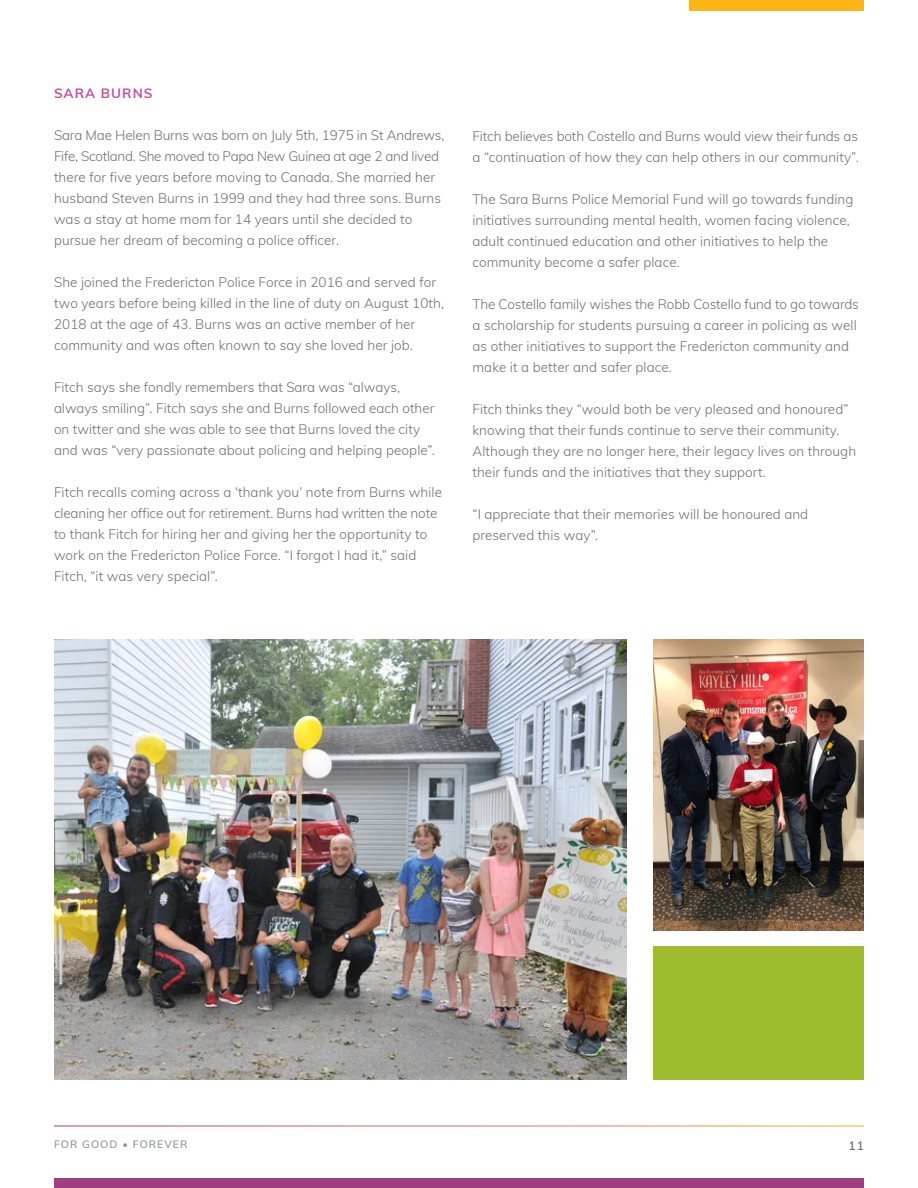
<style>
.page{position:relative;width:918px;height:1188px;background:#fff}
.page>*{position:absolute;margin:0;border:0;box-sizing:border-box;transform-origin:0 0}
.t1{font:300 13.5px/21px "Muli";letter-spacing:.005em;color:#6d6e71}
.t2{font:700 13.5px "Muli";letter-spacing:.075em;color:#c3529e}
.t3{font:600 12px "Muli";color:#6d6e71}
.t4{font:600 10.5px "Muli";letter-spacing:.1em;color:#939598}
</style>
<div class="page">
<div style="left:54px;top:1178px;width:810px;height:10px;background:#9f3e81"></div>
<img style="left:54px;top:639px;width:572px;height:441px">
<div style="left:690px;top:0;width:174px;height:10px;background:#fcb515"></div>
<img style="left:653px;top:639px;width:211px;height:292px">
<div style="left:653px;top:946px;width:211px;height:134px;background:#9fbc2e"></div>
<p class="t2" style="left:54px;top:83px;width:100px">SARA BURNS</p>
<p class="t1" style="left:54px;top:124px;width:392px">Sara Mae Helen Burns was born on July 5th, 1975 in St Andrews, Fife, Scotland. She moved to Papa New Guinea at age 2 and lived there for five years before moving to Canada. She married her husband Steven Burns in 1999 and they had three sons. Burns was a stay at home mom for 14 years until she decided to pursue her dream of becoming a police officer.</p>
<p class="t1" style="left:54px;top:271px;width:392px">She joined the Fredericton Police Force in 2016 and served for two years before being killed in the line of duty on August 10th, 2018 at the age of 43. Burns was an active member of her community and was often known to say she loved her job.</p>
<p class="t1" style="left:54px;top:376px;width:382px">Fitch says she fondly remembers that Sara was “always, always smiling”. Fitch says she and Burns followed each other on twitter and she was able to see that Burns loved the city and was “very passionate about policing and helping people”.</p>
<p class="t1" style="left:54px;top:481px;width:390px">Fitch recalls coming across a ‘thank you’ note from Burns while cleaning her office out for retirement. Burns had written the note to thank Fitch for hiring her and giving her the opportunity to work on the Fredericton Police Force. “I forgot I had it,” said Fitch, “it was very special”.</p>
<p class="t1" style="left:472px;top:125px;width:388px">Fitch believes both Costello and Burns would view their funds as a “continuation of how they can help others in our community”.</p>
<p class="t1" style="left:472px;top:188px;width:382px">The Sara Burns Police Memorial Fund will go towards funding initiatives surrounding mental health, women facing violence, adult continued education and other initiatives to help the community become a safer place.</p>
<p class="t1" style="left:472px;top:293px;width:388px">The Costello family wishes the Robb Costello fund to go towards a scholarship for students pursuing a career in policing as well as other initiatives to support the Fredericton community and make it a better and safer place.</p>
<p class="t1" style="left:472px;top:398px;width:385px">Fitch thinks they “would both be very pleased and honoured” knowing that their funds continue to serve their community.<br>Although they are no longer here, their legacy lives on through their funds and the initiatives that they support.</p>
<p class="t1" style="left:472px;top:503px;width:337px">“I appreciate that their memories will be honoured and preserved this way”.</p>
<p class="t4" style="left:54px;top:1137px;width:135px">FOR GOOD • FOREVER</p>
<p class="t3" style="left:848px;top:1137px;width:17px">11</p>
</div>
